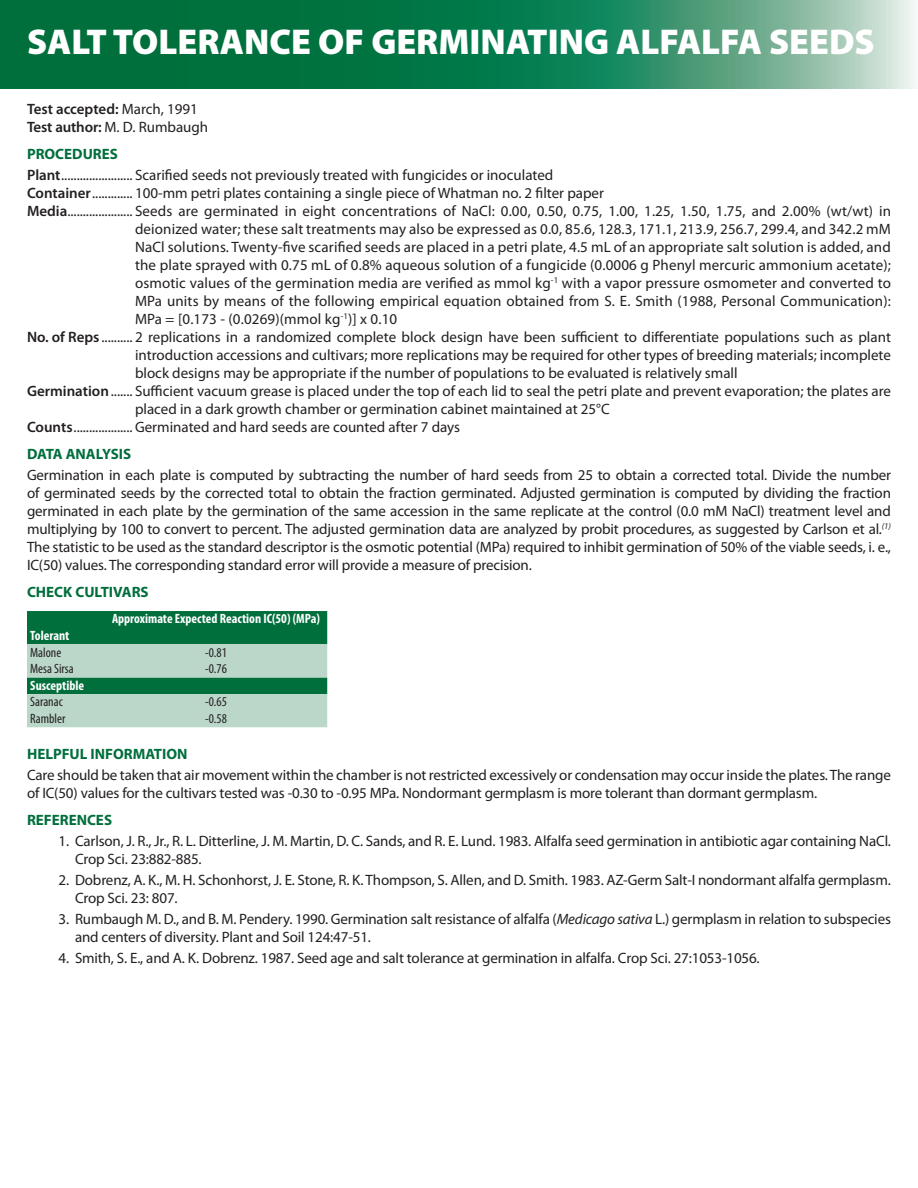
<style>
.page{position:relative;width:918px;height:1188px;background:#fff}
.page>*{position:absolute;margin:0;border:0;box-sizing:border-box;transform-origin:0 0}
.t1{font:900 36px "Myriad Pro";color:#fff}
.t2{font:15px/18px "Myriad Pro";letter-spacing:-.01em;color:#231f20}
.t3{font:700 15px "Myriad Pro";color:#006f3c}
.t4{font:600 15px "Myriad Pro";color:#231f20}
.t5{font:700 condensed 13.5px "Myriad Pro";color:#fff}
.t6{font:condensed 13.5px "Myriad Pro";color:#231f20}
.s1{font-weight:400}
.s2{font-weight:600}
.s3{font-style:italic}
</style>
<div class="page">
<svg style="left:0;top:0;width:915px;height:89px;background:#28895f"></svg>
<svg style="left:27px;top:611px;width:300px;height:116px;background:#6baa8d"></svg>
<p class="t1" style="left:27px;top:21px;width:849px">SALT TOLERANCE OF GERMINATING ALFALFA SEEDS</p>
<p class="t4" style="left:27px;top:100px;width:173px">Test accepted: <span class="s1">March, 1991</span></p>
<p class="t2" style="left:27px;top:118px;width:183px"><span class="s2">Test author:</span> M. D. Rumbaugh</p>
<p class="t3" style="left:27px;top:145px;width:92px">PROCEDURES</p>
<p class="t2" style="left:27px;top:166px;width:528px"><span class="s2">Plant</span>....................... Scarified seeds not previously treated with fungicides or inoculated</p>
<p class="t2" style="left:27px;top:184px;width:579px"><span class="s2">Container</span>............. 100-mm petri plates containing a single piece of Whatman no. 2 filter paper</p>
<p class="t4" style="left:27px;top:202px;width:42px">Media</p>
<p class="t2" style="left:135px;top:202px;width:758px;text-align:justify">Seeds are germinated in eight concentrations of NaCl: 0.00, 0.50, 0.75, 1.00, 1.25, 1.50, 1.75, and 2.00% (wt/wt) in deionized water; these salt treatments may also be expressed as 0.0, 85.6, 128.3, 171.1, 213.9, 256.7, 299.4, and 342.2 mM NaCl solutions. Twenty-five scarified seeds are placed in a petri plate, 4.5 mL of an appropriate salt solution is added, and the plate sprayed with 0.75 mL of 0.8% aqueous solution of a fungicide (0.0006 g Phenyl mercuric ammonium acetate); osmotic values of the germination media are verified as mmol kg<sup>-1</sup> with a vapor pressure osmometer and converted to MPa units by means of the following empirical equation obtained from S. E. Smith (1988, Personal Communication):<br>MPa = [0.173 - (0.0269)(mmol kg<sup>-1</sup>)] x 0.10</p>
<p class="t4" style="left:27px;top:328px;width:74px">No. of Reps</p>
<p class="t2" style="left:135px;top:328px;width:758px;text-align:justify">2 replications in a randomized complete block design have been sufficient to differentiate populations such as plant introduction accessions and cultivars; more replications may be required for other types of breeding materials; incomplete block designs may be appropriate if the number of populations to be evaluated is relatively small</p>
<p class="t4" style="left:27px;top:382px;width:83px">Germination</p>
<p class="t2" style="left:135px;top:382px;width:758px">Sufficient vacuum grease is placed under the top of each lid to seal the petri plate and prevent evaporation; the plates are placed in a dark growth chamber or germination cabinet maintained at 25°C</p>
<p class="t4" style="left:27px;top:418px;width:47px">Counts</p>
<p class="t2" style="left:135px;top:418px;width:327px">Germinated and hard seeds are counted after 7 days</p>
<p class="t3" style="left:27px;top:445px;width:106px">DATA ANALYSIS</p>
<p class="t2" style="left:27px;top:466px;width:866px;text-align:justify">Germination in each plate is computed by subtracting the number of hard seeds from 25 to obtain a corrected total. Divide the number of germinated seeds by the corrected total to obtain the fraction germinated. Adjusted germination is computed by dividing the fraction germinated in each plate by the germination of the same accession in the same replicate at the control (0.0 mM NaCl) treatment level and multiplying by 100 to convert to percent. The adjusted germination data are analyzed by probit procedures, as suggested by Carlson et al.<sup>(1)<br></sup>The statistic to be used as the standard descriptor is the osmotic potential (MPa) required to inhibit germination of 50% of the viable seeds, i. e., IC(50) values. The corresponding standard error will provide a measure of precision.</p>
<p class="t3" style="left:27px;top:583px;width:123px">CHECK CULTIVARS</p>
<p class="t5" style="left:112px;top:610px;width:209px">Approximate Expected Reaction IC(50) (MPa)</p>
<p class="t5" style="left:30px;top:627px;width:41px">Tolerant</p>
<p class="t6" style="left:30px;top:644px;width:33px">Malone</p>
<p class="t6" style="left:205px;top:644px;width:23px">-0.81</p>
<p class="t6" style="left:30px;top:661px;width:45px">Mesa Sirsa</p>
<p class="t6" style="left:205px;top:661px;width:23px">-0.76</p>
<p class="t5" style="left:30px;top:677px;width:55px">Susceptible</p>
<p class="t6" style="left:30px;top:694px;width:34px">Saranac</p>
<p class="t6" style="left:205px;top:694px;width:23px">-0.65</p>
<p class="t6" style="left:30px;top:710px;width:37px">Rambler</p>
<p class="t6" style="left:205px;top:710px;width:23px">-0.58</p>
<p class="t3" style="left:27px;top:745px;width:162px">HELPFUL INFORMATION</p>
<p class="t2" style="left:27px;top:766px;width:865px">Care should be taken that air movement within the chamber is not restricted excessively or condensation may occur inside the plates. The range of IC(50) values for the cultivars tested was -0.30 to -0.95 MPa. Nondormant germplasm is more tolerant than dormant germplasm.</p>
<p class="t3" style="left:27px;top:811px;width:87px">REFERENCES</p>
<p class="t2" style="left:75px;top:832px;width:818px;text-indent:-16px">1. Carlson, J. R., Jr., R. L. Ditterline, J. M. Martin, D. C. Sands, and R. E. Lund. 1983. Alfalfa seed germination in antibiotic agar containing NaCl.<br>Crop Sci. 23:882-885.</p>
<p class="t2" style="left:75px;top:871px;width:817px;text-indent:-16px">2. Dobrenz, A. K., M. H. Schonhorst, J. E. Stone, R. K. Thompson, S. Allen, and D. Smith. 1983. AZ-Germ Salt-I nondormant alfalfa germplasm.<br>Crop Sci. 23: 807.</p>
<p class="t2" style="left:75px;top:910px;width:817px;text-indent:-16px">3. Rumbaugh M. D., and B. M. Pendery. 1990. Germination salt resistance of alfalfa (<span class="s3">Medicago sativa</span> L.) germplasm in relation to subspecies and centers of diversity. Plant and Soil 124:47-51.</p>
<p class="t2" style="left:58px;top:949px;width:703px">4. Smith, S. E., and A. K. Dobrenz. 1987. Seed age and salt tolerance at germination in alfalfa. Crop Sci. 27:1053-1056.</p>
</div>
